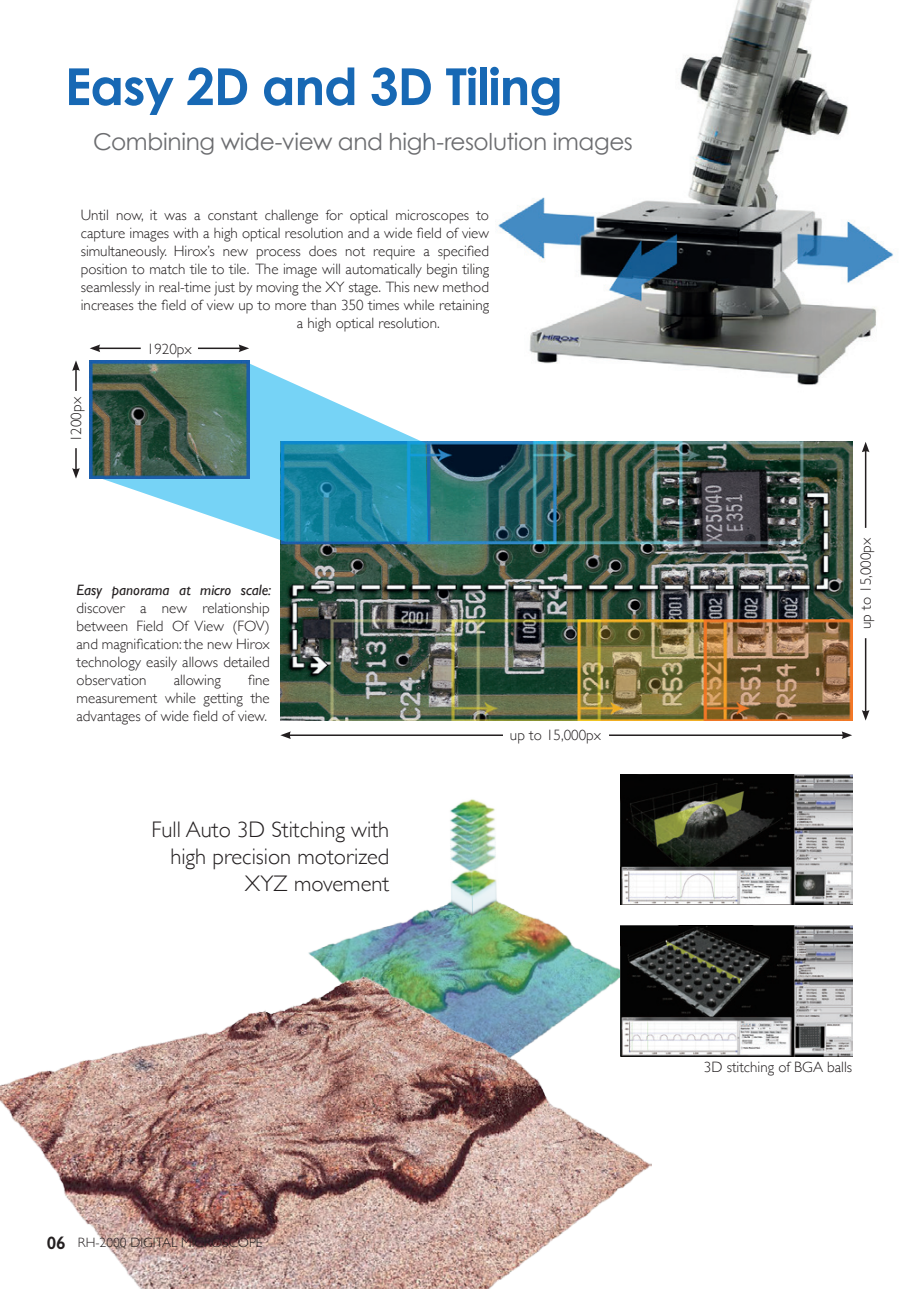
<style>
.page{position:relative;width:919px;height:1289px;background:#fff}
.page>*{position:absolute;margin:0;border:0;box-sizing:border-box;transform-origin:0 0}
.t1{font:700 51px "Century Gothic";letter-spacing:-.02em;color:#1768b4}
.t2{font:23.25px "Century Gothic";letter-spacing:-.015em;color:#6c6d70}
.t3{font:300 22.5px/27px "Gill Sans";color:#231f20;text-align:right}
.t4{font:300 15px/18px "Gill Sans";color:#231f20;text-align:justify}
.t5{font:italic 15px "Gill Sans";color:#231f20}
.t6{font:300 13.5px "Gill Sans";color:#231f20}
.s1{font-weight:600;font-size:18px}
</style>
<div class="page">
<img style="left:498px;top:0;width:395px;height:385px">
<hr style="left:288px;top:734px;width:555px;height:2px;background:#231f20">
<svg style="left:280px;top:731px;width:11px;height:8px"></svg>
<svg style="left:841px;top:731px;width:11px;height:8px"></svg>
<svg style="left:503px;top:734px;width:106px;height:2px"></svg>
<img style="left:280px;top:442px;width:572px;height:278px">
<hr style="left:864px;top:450px;width:2px;height:262px;background:#231f20">
<svg style="left:862px;top:710px;width:7px;height:10px"></svg>
<svg style="left:862px;top:442px;width:7px;height:10px"></svg>
<svg style="left:864px;top:527px;width:3px;height:111px"></svg>
<svg style="left:93px;top:362px;width:335px;height:179px"></svg>
<img style="left:90px;top:360px;width:159px;height:118px">
<hr style="left:75px;top:368px;width:2px;height:102px;background:#231f20">
<svg style="left:72px;top:468px;width:8px;height:10px"></svg>
<svg style="left:72px;top:360px;width:8px;height:11px"></svg>
<div style="left:67px;top:391px;width:18px;height:57px;background:#fff"></div>
<hr style="left:98px;top:347px;width:143px;height:2px;background:#231f20">
<svg style="left:90px;top:344px;width:10px;height:8px"></svg>
<svg style="left:239px;top:344px;width:10px;height:8px"></svg>
<div style="left:141px;top:339px;width:57px;height:18px;background:#fff"></div>
<img style="left:308px;top:799px;width:368px;height:258px">
<img style="left:0;top:976px;width:651px;height:312px">
<img style="left:620px;top:774px;width:232px;height:130px">
<img style="left:620px;top:925px;width:232px;height:131px">
<h1 class="t1" style="left:65px;top:54px;width:499px">Easy 2D and 3D Tiling</h1>
<h2 class="t2" style="left:93px;top:128px;width:541px">Combining wide-view and high-resolution images</h2>
<p class="t4" style="left:81px;top:205px;width:410px">Until now, it was a constant challenge for optical microscopes to</p>
<p class="t4" style="left:81px;top:223px;width:410px">capture images with a high optical resolution and a wide field of view</p>
<p class="t4" style="left:81px;top:241px;width:410px">simultaneously. Hirox’s new process does not require a specified</p>
<p class="t4" style="left:81px;top:259px;width:410px">position to match tile to tile. The image will automatically begin tiling</p>
<p class="t4" style="left:81px;top:277px;width:410px">seamlessly in real-time just by moving the XY stage. This new method</p>
<p class="t4" style="left:81px;top:295px;width:410px">increases the field of view up to more than 350 times while retaining</p>
<p class="t4" style="left:297px;top:313px;width:144px">a high optical resolution.</p>
<p class="t4" style="left:67px;top:442px;width:46px;rotate:-90deg">1200px</p>
<p class="t4" style="left:147px;top:339px;width:46px">1920px</p>
<p class="t5" style="left:77px;top:581px;width:196px">Easy panorama at micro scale:</p>
<p class="t4" style="left:77px;top:598px;width:195px">discover a new relationship between Field Of View (FOV) and magnification: the new Hirox technology easily allows detailed observation</p>
<p class="t4" style="left:77px;top:670px;width:195px;text-indent:171px">fine measurement while getting the advantages of wide field of view.</p>
<p class="t4" style="left:174px;top:670px;width:49px">allowing</p>
<h3 class="t3" style="left:152px;top:815px;width:239px">Full Auto 3D Stitching with high precision motorized<br>XYZ movement</h3>
<p class="t4" style="left:510px;top:725px;width:92px">up to 15,000px</p>
<p class="t6" style="left:47px;top:1231px;width:217px"><span class="s1">06</span> RH-2000 DIGITAL MICROSCOPE</p>
<p class="t4" style="left:856px;top:629px;width:93px;rotate:-90deg">up to 15,000px</p>
<p class="t4" style="left:704px;top:1057px;width:150px">3D stitching of BGA balls</p>
</div>
